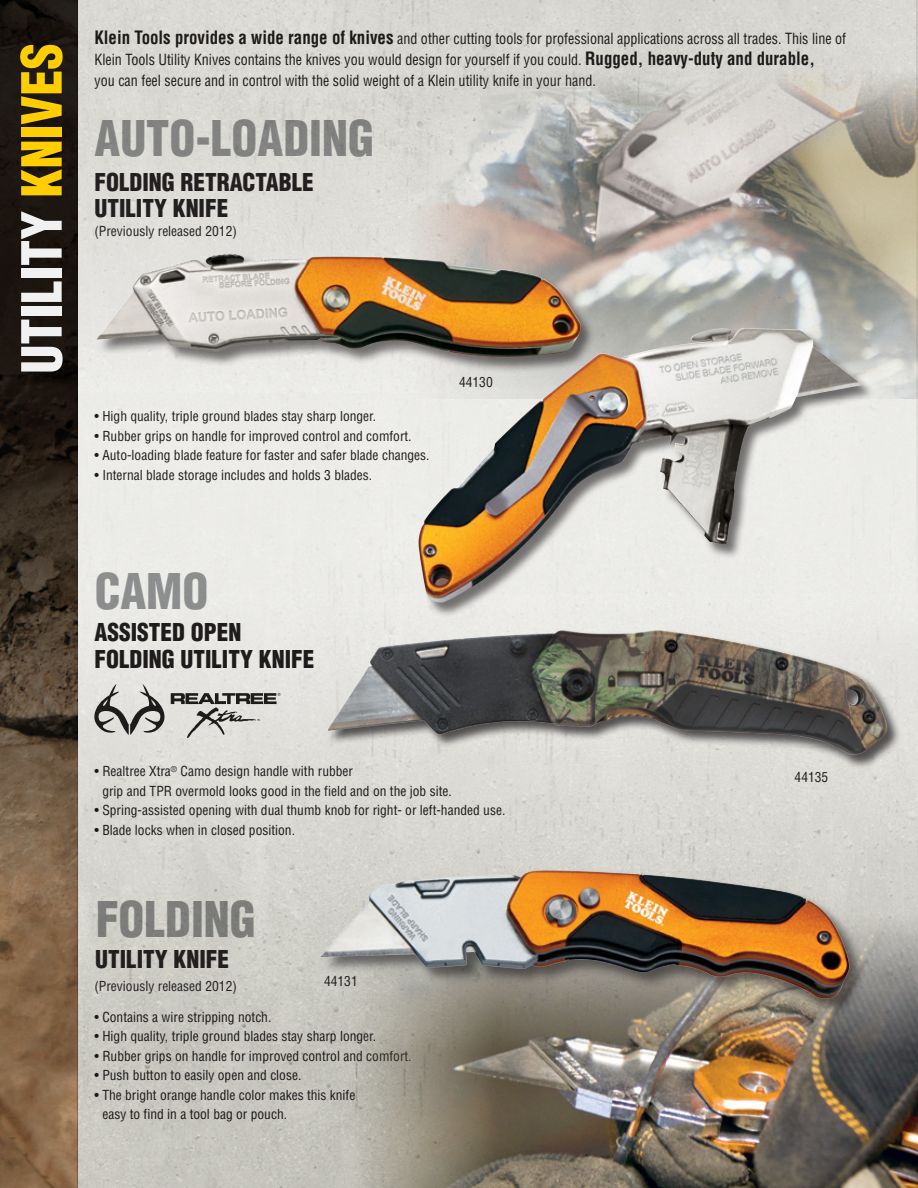
<style>
.page{position:relative;width:918px;height:1188px;background:#fff}
.page>*{position:absolute;margin:0;border:0;box-sizing:border-box;transform-origin:0 0}
.t1{font:900 condensed 54px "Helvetica LT Std";color:#f1f1f2}
.t2{font:900 condensed 48px "Helvetica LT Std";color:#808285}
.t3{font:900 condensed 24px/25.5px "Helvetica LT Std";color:#231f20}
.t4{font:condensed 15px/21px "Helvetica LT Std";color:#231f20;scale:.94 1}
.t5{font:condensed 13.5px/19.5px "Helvetica LT Std";color:#231f20}
.s1{color:#ffce00}
.s2{font-weight:700;font-size:18px}
</style>
<div class="page">
<img style="left:78px;top:0;width:838px;height:394px">
<img style="left:78px;top:394px;width:840px;height:794px">
<svg style="left:0;top:0;width:78px;height:1188px;background:#4a3a2b"></svg>
<svg style="left:93px;top:684px;width:188px;height:54px;background:#b9b8b4"></svg>
<div style="left:327px;top:629px;width:574px;height:140px;background:#231f20;opacity:.75"></div>
<img style="left:327px;top:630px;width:561px;height:125px">
<img style="left:345px;top:891px;width:573px;height:297px">
<div style="left:320px;top:869px;width:546px;height:147px;background:#231f20;opacity:.6"></div>
<img style="left:320px;top:870px;width:531px;height:133px">
<img style="left:396px;top:61px;width:522px;height:337px">
<div style="left:96px;top:253px;width:500px;height:119px;background:#231f20;opacity:.6"></div>
<img style="left:96px;top:254px;width:487px;height:104px">
<div style="left:418px;top:328px;width:458px;height:289px;background:#231f20;opacity:.6"></div>
<img style="left:418px;top:326px;width:445px;height:278px">
<p class="t1" style="left:8px;top:374px;width:332px;rotate:-90deg">UTILITY <span class="s1">KNIVES</span></p>
<p class="t4" style="left:94px;top:28px;width:801px"><span class="s2">Klein Tools provides a wide range of knives</span> and other cutting tools for professional applications across all trades. This line of<br>Klein Tools Utility Knives contains the knives you would design for yourself if you could. <span class="s2">Rugged, heavy-duty and durable,<br></span>you can feel secure and in control with the solid weight of a Klein utility knife in your hand.</p>
<h2 class="t2" style="left:94px;top:108px;width:281px">AUTO-LOADING</h2>
<p class="t3" style="left:94px;top:169px;width:221px">FOLDING RETRACTABLE<br>UTILITY KNIFE</p>
<p class="t5" style="left:94px;top:221px;width:144px">(Previously released 2012)</p>
<p class="t5" style="left:94px;top:406px;width:283px">• High quality, triple ground blades stay sharp longer.</p>
<p class="t5" style="left:94px;top:426px;width:319px">• Rubber grips on handle for improved control and comfort.</p>
<p class="t5" style="left:94px;top:445px;width:337px">• Auto-loading blade feature for faster and safer blade changes.</p>
<p class="t5" style="left:94px;top:465px;width:279px">• Internal blade storage includes and holds 3 blades.</p>
<p class="t5" style="left:459px;top:373px;width:35px">44130</p>
<h2 class="t2" style="left:94px;top:561px;width:115px">CAMO</h2>
<h3 class="t3" style="left:94px;top:618px;width:221px;line-height:27px">ASSISTED OPEN<br>FOLDING UTILITY KNIFE</h3>
<p class="t5" style="left:102px;top:761px;width:351px;text-indent:-8px">• Realtree Xtra<sup>®</sup> Camo design handle with rubber<br>grip and TPR overmold looks good in the field and on the job site.</p>
<p class="t5" style="left:94px;top:800px;width:412px">• Spring-assisted opening with dual thumb knob for right- or left-handed use.</p>
<p class="t5" style="left:94px;top:820px;width:202px">• Blade locks when in closed position.</p>
<h2 class="t2" style="left:95px;top:889px;width:162px">FOLDING</h2>
<p class="t3" style="left:95px;top:946px;width:135px">UTILITY KNIFE</p>
<p class="t5" style="left:94px;top:976px;width:144px">(Previously released 2012)</p>
<p class="t5" style="left:324px;top:971px;width:35px">44131</p>
<p class="t5" style="left:94px;top:1007px;width:178px">• Contains a wire stripping notch.</p>
<p class="t5" style="left:94px;top:1027px;width:283px">• High quality, triple ground blades stay sharp longer.</p>
<p class="t5" style="left:94px;top:1046px;width:319px">• Rubber grips on handle for improved control and comfort.</p>
<p class="t5" style="left:94px;top:1066px;width:208px">• Push button to easily open and close.</p>
<p class="t5" style="left:102px;top:1085px;width:255px;text-indent:-8px">• The bright orange handle color makes this knife easy to find in a tool bag or pouch.</p>
<p class="t5" style="left:795px;top:767px;width:35px">44135</p>
</div>
